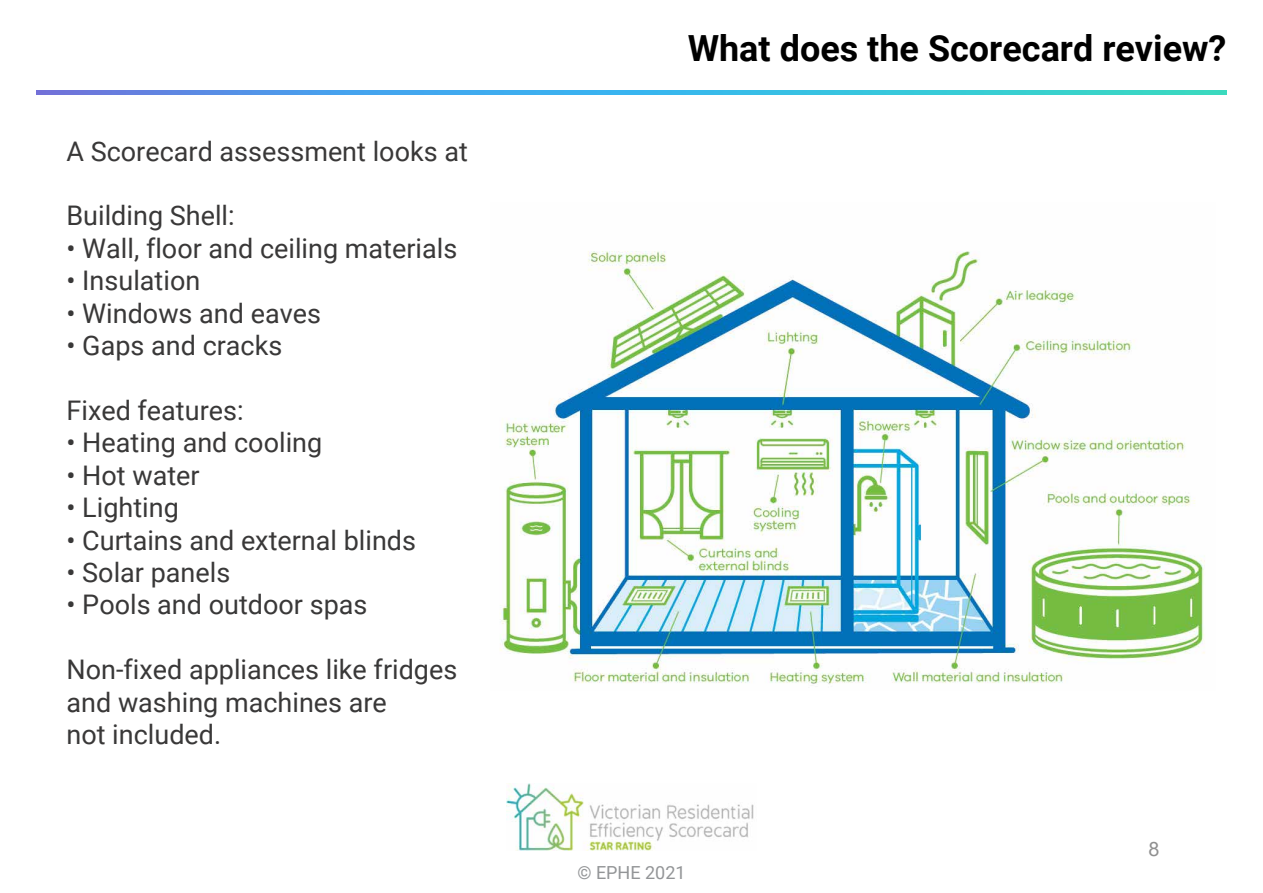
<style>
.page{position:relative;width:1263px;height:893px;background:#fff}
.page>*{position:absolute;margin:0;border:0;box-sizing:border-box;transform-origin:0 0}
.t1{font:700 36px "Roboto";color:#000}
.t2{font:27px/32.4px "Roboto";color:#393838}
.t3{font:19.8px "Arial";color:#909090}
.t4{font:18px "Roboto";color:#939597}
</style>
<div class="page">
<img style="left:507px;top:784px;width:247px;height:66px">
<img style="left:500px;top:251px;width:705px;height:433px">
<svg style="left:37px;top:90px;width:1190px;height:5px;background:#43b1e0"></svg>
<p class="t2" style="left:67px;top:134px;width:403px">A Scorecard assessment looks at</p>
<p class="t2" style="left:67px;top:199px;width:170px">Building Shell:</p>
<p class="t2" style="left:67px;top:231px;width:392px">• Wall, floor and ceiling materials</p>
<p class="t2" style="left:67px;top:263px;width:135px">• Insulation</p>
<p class="t2" style="left:67px;top:296px;width:256px">• Windows and eaves</p>
<p class="t2" style="left:67px;top:328px;width:217px">• Gaps and cracks</p>
<p class="t2" style="left:67px;top:393px;width:179px">Fixed features:</p>
<p class="t2" style="left:67px;top:425px;width:257px">• Heating and cooling</p>
<p class="t2" style="left:67px;top:458px;width:135px">• Hot water</p>
<p class="t2" style="left:67px;top:490px;width:114px">• Lighting</p>
<p class="t2" style="left:67px;top:523px;width:351px">• Curtains and external blinds</p>
<p class="t2" style="left:67px;top:555px;width:165px">• Solar panels</p>
<p class="t2" style="left:67px;top:587px;width:302px">• Pools and outdoor spas</p>
<p class="t2" style="left:67px;top:652px;width:392px">Non-fixed appliances like fridges and washing machines are<br>not included.</p>
<h1 class="t1" style="left:688px;top:23px;width:540px">What does the Scorecard review?</h1>
<p class="t4" style="left:577px;top:860px;width:110px">© EPHE 2021</p>
<p class="t3" style="left:1148px;top:835px;width:13px">8</p>
</div>
